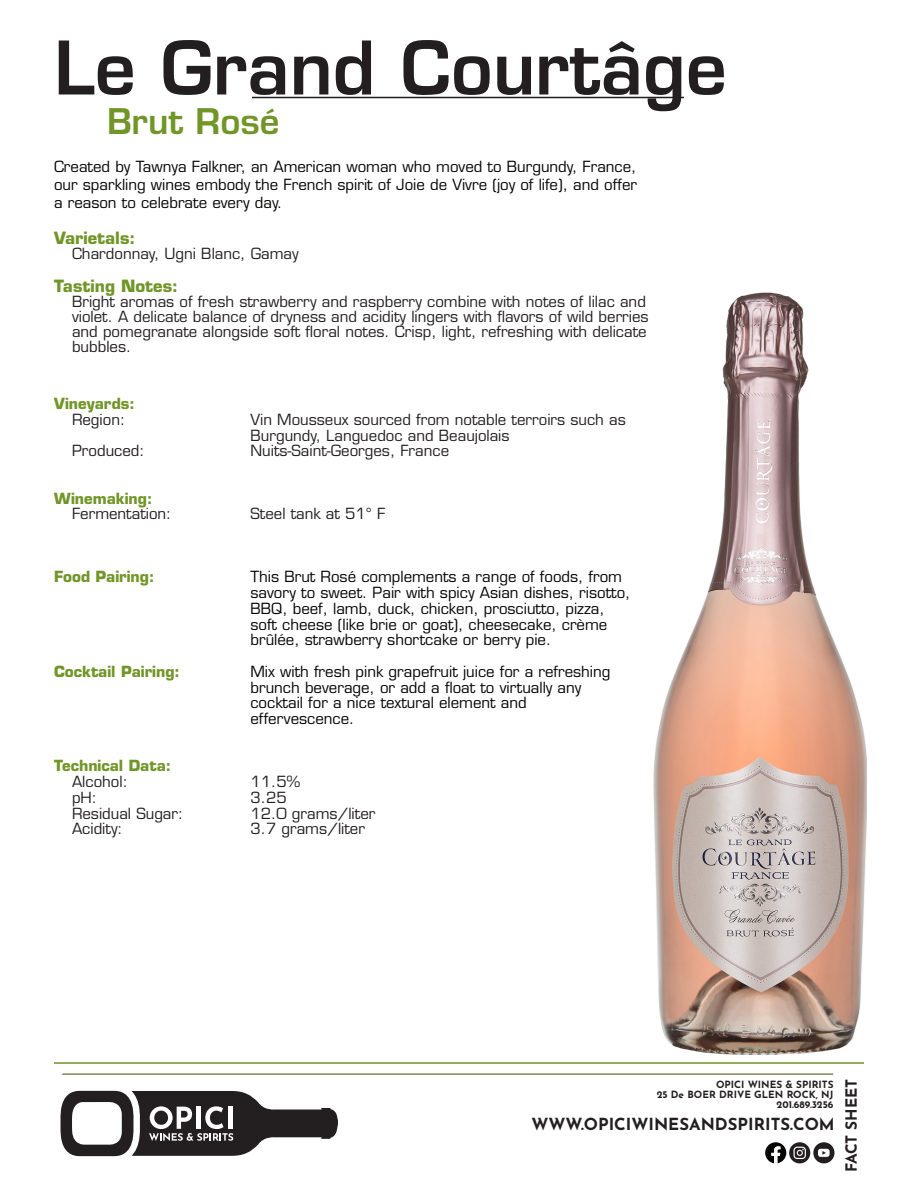
<style>
.page{position:relative;width:918px;height:1188px;background:#fff}
.page>*{position:absolute;margin:0;border:0;box-sizing:border-box;transform-origin:0 0}
.t1{font:600 72px "Eurostile LT Std";color:#231f20}
.t2{font:600 34.5px "Eurostile LT Std";color:#719628}
.t3{font:700 16.65px "Josefin Sans";color:#231f20}
.t4{font:700 16.5px "Eurostile LT Std";color:#719628}
.t5{font:700 15.45px "Josefin Sans";color:#231f20}
.t6{font:15px/15.8px "Eurostile LT Std";color:#040503}
.t7{font:15px/15px "Eurostile LT Std";color:#231f20}
.t8{font:700 15px "Eurostile LT Std";color:#719628}
.t9{font:700 10.05px/9.9px "Josefin Sans";color:#231f20;text-align:right}
</style>
<div class="page">
<hr style="left:252px;top:97px;width:432px;height:1px;background:#231f20">
<hr style="left:54px;top:1062px;width:810px;height:2px;background:#719628">
<hr style="left:62px;top:1073px;width:771px;height:2px;background:#757b48">
<svg style="left:60px;top:1091px;width:278px;height:65px"></svg>
<svg style="left:789px;top:1142px;width:21px;height:21px"></svg>
<div style="left:813px;top:1142px;width:21px;height:21px;background:#231f20;border-radius:50%"></div>
<svg style="left:818px;top:1149px;width:12px;height:8px"></svg>
<svg style="left:794px;top:1147px;width:12px;height:12px"></svg>
<svg style="left:765px;top:1142px;width:21px;height:21px"></svg>
<img style="left:653px;top:292px;width:213px;height:763px">
<p class="t1" style="left:54px;top:23px;width:674px">Le Grand Courtâge</p>
<p class="t2" style="left:107px;top:99px;width:174px">Brut Rosé</p>
<p class="t6" style="left:54px;top:158px;width:585px;line-height:18px;text-align:justify">Created by Tawnya Falkner, an American woman who moved to Burgundy, France, our sparkling wines embody the French spirit of Joie de Vivre (joy of life), and offer a reason to celebrate every day.</p>
<p class="t4" style="left:54px;top:228px;width:83px">Varietals:</p>
<p class="t7" style="left:72px;top:246px;width:228px">Chardonnay, Ugni Blanc, Gamay</p>
<p class="t4" style="left:54px;top:276px;width:126px">Tasting Notes:</p>
<p class="t7" style="left:72px;top:294px;width:578px">Bright aromas of fresh strawberry and raspberry combine with notes of lilac and violet. A delicate balance of dryness and acidity lingers with flavors of wild berries and pomegranate alongside soft floral notes. Crisp, light, refreshing with delicate bubbles.</p>
<p class="t8" style="left:54px;top:394px;width:83px">Vineyards:</p>
<p class="t7" style="left:72px;top:412px;width:55px">Region:</p>
<p class="t7" style="left:250px;top:412px;width:377px;line-height:15.8px">Vin Mousseux sourced from notable terroirs such as<br>Burgundy, Languedoc and Beaujolais</p>
<p class="t7" style="left:72px;top:443px;width:74px">Produced:</p>
<p class="t7" style="left:250px;top:443px;width:200px">Nuits-Saint-Georges, France</p>
<p class="t8" style="left:54px;top:489px;width:100px">Winemaking:</p>
<p class="t7" style="left:72px;top:506px;width:101px">Fermentation:</p>
<p class="t7" style="left:250px;top:506px;width:136px">Steel tank at 51° F</p>
<p class="t8" style="left:54px;top:568px;width:102px">Food Pairing:</p>
<p class="t6" style="left:250px;top:569px;width:381px">This Brut Rosé complements a range of foods, from savory to sweet. Pair with spicy Asian dishes, risotto,</p>
<p class="t6" style="left:250px;top:601px;width:358px">BBQ, beef, lamb, duck, chicken, prosciutto, pizza, soft cheese (like brie or goat), cheesecake, crème brûlée, strawberry shortcake or berry pie.</p>
<p class="t8" style="left:54px;top:662px;width:127px">Cocktail Pairing:</p>
<p class="t6" style="left:250px;top:664px;width:362px">Mix with fresh pink grapefruit juice for a refreshing brunch beverage, or add a float to virtually any cocktail for a nice textural element and effervescence.</p>
<p class="t8" style="left:54px;top:757px;width:119px">Technical Data:</p>
<p class="t7" style="left:72px;top:774px;width:57px">Alcohol:</p>
<p class="t7" style="left:250px;top:774px;width:51px">11.5%</p>
<p class="t7" style="left:72px;top:790px;width:27px">pH:</p>
<p class="t7" style="left:250px;top:790px;width:38px">3.25</p>
<p class="t7" style="left:72px;top:806px;width:113px">Residual Sugar:</p>
<p class="t7" style="left:250px;top:806px;width:126px">12.0 grams/liter</p>
<p class="t7" style="left:72px;top:821px;width:52px">Acidity:</p>
<p class="t7" style="left:250px;top:821px;width:116px">3.7 grams/liter</p>
<p class="t9" style="left:657px;top:1078px;width:178px">OPICI WINES &amp; SPIRITS<br>25 De BOER DRIVE GLEN ROCK, NJ<br>201.689.3256</p>
<p class="t5" style="left:838px;top:1172px;width:95px;rotate:-90deg">FACT SHEET</p>
<p class="t3" style="left:532px;top:1109px;width:305px">WWW.OPICIWINESANDSPIRITS.COM</p>
</div>
